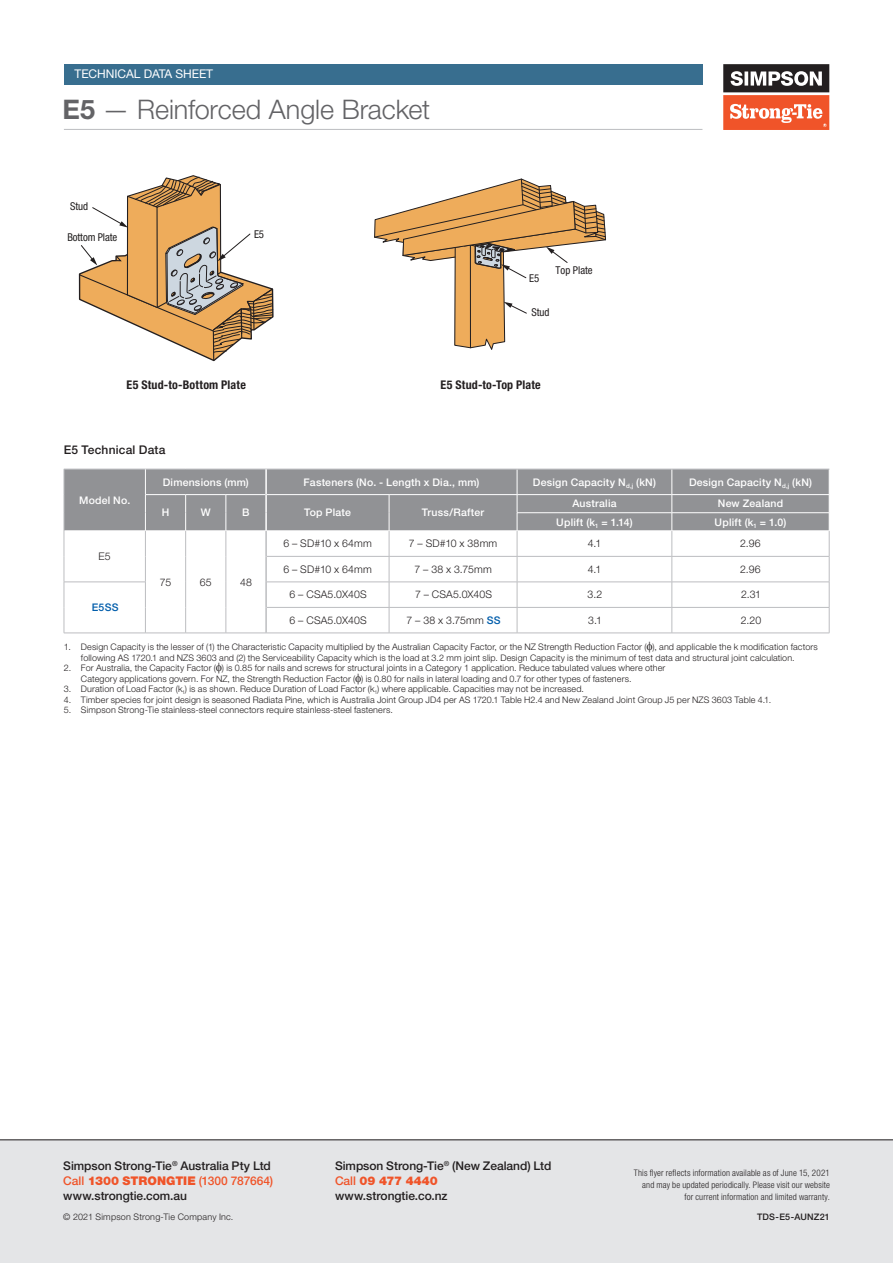
<style>
.page{position:relative;width:893px;height:1263px;background:#fff}
.page>*{position:absolute;margin:0;border:0;box-sizing:border-box;transform-origin:0 0}
.t1{font:300 27px "Helvetica Neue LT Std";letter-spacing:-.005em;color:#636366}
.t2{font:500 12px/15px "Helvetica Neue LT Std";letter-spacing:-.005em;color:#231f20}
.t3{font:700 condensed 12px "Helvetica Neue LT Std";letter-spacing:.015em;color:#231f20}
.t4{font:12px "Helvetica Neue LT Std";letter-spacing:-.005em;color:#fff}
.t5{font:500 12px "Helvetica Neue LT Std";letter-spacing:.015em;color:#231f20}
.t6{font:10.8px "Helvetica Neue LT Std";color:#211e1e}
.t7{font:condensed 10.8px "Helvetica Neue LT Std";letter-spacing:-.01em;color:#211e1e}
.t8{font:condensed 10.8px "Helvetica Neue LT Std";color:#231f20}
.t9{font:500 10.5px "Helvetica Neue LT Std";letter-spacing:.02em;color:#fff}
.t10{font:300 10.5px "Helvetica Neue LT Std";letter-spacing:.015em;color:#231f20}
.t11{font:500 10.5px "Helvetica Neue LT Std";color:#015dab}
.t12{font:300 9px/10.5px "Helvetica Neue LT Std";letter-spacing:.015em;color:#231f20}
.t13{font:300 condensed 9px/12px "Helvetica Neue LT Std";letter-spacing:.015em;color:#231f20;text-align:right}
.t14{font:500 9px "Helvetica Neue LT Std";letter-spacing:.02em;color:#231f20}
.s1{font-weight:700}
.s2{font-weight:500;color:#015dab}
.s3{color:#f05429}
.s4{font-weight:900;color:#f05429}
</style>
<div class="page">
<div style="left:64px;top:64px;width:638px;height:21px;background:#386e8f"></div>
<hr style="left:64px;top:129px;width:638px;height:1px;background:#bcbdc0">
<div style="left:0;top:1140px;width:893px;height:123px;background:#e4e5e7"></div>
<hr style="left:0;top:1139px;width:893px;height:1px;background:#231f20">
<svg style="left:723px;top:64px;width:106px;height:66px"></svg>
<div style="left:65px;top:470px;width:764px;height:61px;background:#919295"></div>
<svg style="left:65px;top:532px;width:764px;height:101px"></svg>
<hr style="left:145px;top:494px;width:41px;height:1px;background:#fff">
<hr style="left:186px;top:494px;width:40px;height:1px;background:#fff">
<hr style="left:226px;top:494px;width:39px;height:1px;background:#fff">
<hr style="left:267px;top:494px;width:122px;height:1px;background:#fff">
<hr style="left:517px;top:512px;width:155px;height:1px;background:#fff">
<hr style="left:672px;top:512px;width:157px;height:1px;background:#fff">
<hr style="left:64px;top:469px;width:81px;height:1px;background:#bcbdc0">
<hr style="left:145px;top:469px;width:41px;height:1px;background:#bcbdc0">
<hr style="left:186px;top:469px;width:40px;height:1px;background:#bcbdc0">
<hr style="left:226px;top:469px;width:40px;height:1px;background:#bcbdc0">
<svg style="left:145px;top:469px;width:1px;height:164px"></svg>
<svg style="left:185px;top:495px;width:1px;height:138px"></svg>
<svg style="left:226px;top:495px;width:1px;height:138px"></svg>
<svg style="left:829px;top:469px;width:1px;height:164px"></svg>
<hr style="left:266px;top:469px;width:123px;height:1px;background:#bcbdc0">
<hr style="left:389px;top:469px;width:128px;height:1px;background:#bcbdc0">
<hr style="left:517px;top:469px;width:155px;height:1px;background:#bcbdc0">
<hr style="left:672px;top:469px;width:157px;height:1px;background:#bcbdc0">
<hr style="left:389px;top:494px;width:128px;height:1px;background:#fff">
<svg style="left:389px;top:495px;width:1px;height:138px"></svg>
<hr style="left:517px;top:494px;width:155px;height:1px;background:#fff">
<hr style="left:672px;top:494px;width:157px;height:1px;background:#fff">
<svg style="left:517px;top:470px;width:1px;height:163px"></svg>
<svg style="left:672px;top:470px;width:1px;height:163px"></svg>
<hr style="left:64px;top:633px;width:81px;height:1px;background:#bcbdc0">
<hr style="left:145px;top:633px;width:41px;height:1px;background:#bcbdc0">
<hr style="left:186px;top:633px;width:40px;height:1px;background:#bcbdc0">
<hr style="left:226px;top:633px;width:40px;height:1px;background:#bcbdc0">
<hr style="left:266px;top:633px;width:123px;height:1px;background:#bcbdc0">
<hr style="left:389px;top:633px;width:128px;height:1px;background:#bcbdc0">
<hr style="left:517px;top:633px;width:155px;height:1px;background:#bcbdc0">
<hr style="left:672px;top:633px;width:157px;height:1px;background:#bcbdc0">
<hr style="left:265px;top:469px;width:2px;height:26px;background:#fff">
<svg style="left:265px;top:495px;width:2px;height:36px"></svg>
<hr style="left:265px;top:531px;width:2px;height:25px;background:#bcbdc0">
<hr style="left:265px;top:556px;width:2px;height:26px;background:#bcbdc0">
<hr style="left:265px;top:582px;width:2px;height:25px;background:#bcbdc0">
<hr style="left:265px;top:607px;width:2px;height:26px;background:#bcbdc0">
<hr style="left:267px;top:556px;width:122px;height:1px;background:#bcbdc0">
<hr style="left:389px;top:556px;width:128px;height:1px;background:#bcbdc0">
<hr style="left:517px;top:556px;width:155px;height:1px;background:#bcbdc0">
<hr style="left:672px;top:556px;width:157px;height:1px;background:#bcbdc0">
<hr style="left:64px;top:582px;width:82px;height:1px;background:#bcbdc0">
<hr style="left:267px;top:582px;width:122px;height:1px;background:#bcbdc0">
<hr style="left:389px;top:582px;width:128px;height:1px;background:#bcbdc0">
<hr style="left:517px;top:582px;width:155px;height:1px;background:#bcbdc0">
<hr style="left:672px;top:582px;width:157px;height:1px;background:#bcbdc0">
<svg style="left:64px;top:470px;width:1px;height:163px"></svg>
<hr style="left:267px;top:607px;width:122px;height:1px;background:#bcbdc0">
<hr style="left:389px;top:607px;width:128px;height:1px;background:#bcbdc0">
<hr style="left:517px;top:607px;width:155px;height:1px;background:#bcbdc0">
<hr style="left:672px;top:607px;width:157px;height:1px;background:#bcbdc0">
<svg style="left:78px;top:175px;width:196px;height:187px"></svg>
<svg style="left:374px;top:178px;width:233px;height:172px"></svg>
<h2 class="t4" style="left:75px;top:67px;width:140px">TECHNICAL DATA SHEET</h2>
<h1 class="t1" style="left:62px;top:93px;width:369px"><span class="s1">E5</span> — Reinforced Angle Bracket</h1>
<p class="t7" style="left:70px;top:200px;width:19px">Stud</p>
<p class="t7" style="left:67px;top:231px;width:51px">Bottom Plate</p>
<p class="t7" style="left:254px;top:228px;width:12px">E5</p>
<p class="t8" style="left:529px;top:272px;width:12px">E5</p>
<p class="t8" style="left:556px;top:264px;width:39px">Top Plate</p>
<p class="t8" style="left:531px;top:306px;width:20px">Stud</p>
<h2 class="t3" style="left:127px;top:378px;width:121px">E5 Stud-to-Bottom Plate</h2>
<p class="t6" style="left:408px;top:378px;width:158px">E5 Stud-to-Top Plate Installation</p>
<p class="t6" style="left:133px;top:378px;width:110px">SIMPSON Strong-Tie<sup>®</sup></p>
<h2 class="t3" style="left:441px;top:378px;width:102px">E5 Stud-to-Top Plate</h2>
<h2 class="t5" style="left:64px;top:443px;width:103px">E5 Technical Data</h2>
<p class="t9" style="left:79px;top:494px;width:53px">Model No.</p>
<p class="t10" style="left:99px;top:550px;width:14px">E5</p>
<p class="t9" style="left:163px;top:476px;width:88px">Dimensions (mm)</p>
<p class="t9" style="left:304px;top:476px;width:177px">Fasteners (No. - Length x Dia., mm)</p>
<p class="t9" style="left:533px;top:476px;width:125px">Design Capacity N<sub>d,j</sub> (kN)</p>
<p class="t9" style="left:689px;top:476px;width:125px">Design Capacity N<sub>d,j</sub> (kN)</p>
<p class="t9" style="left:162px;top:506px;width:9px">H</p>
<p class="t9" style="left:201px;top:506px;width:11px">W</p>
<p class="t9" style="left:242px;top:506px;width:9px">B</p>
<p class="t9" style="left:304px;top:506px;width:48px">Top Plate</p>
<p class="t9" style="left:422px;top:506px;width:64px">Truss/Rafter</p>
<p class="t9" style="left:572px;top:497px;width:46px">Australia</p>
<p class="t9" style="left:718px;top:497px;width:67px">New Zealand</p>
<p class="t9" style="left:556px;top:515px;width:78px">Uplift (k<sub>1</sub> = 1.14)</p>
<p class="t9" style="left:715px;top:515px;width:73px">Uplift (k<sub>1</sub> = 1.0)</p>
<p class="t10" style="left:160px;top:575px;width:13px">75</p>
<p class="t10" style="left:200px;top:575px;width:13px">65</p>
<p class="t10" style="left:240px;top:575px;width:13px">48</p>
<p class="t10" style="left:283px;top:537px;width:90px">6 – SD#10 x 64mm</p>
<p class="t10" style="left:409px;top:537px;width:90px">7 – SD#10 x 38mm</p>
<p class="t10" style="left:588px;top:537px;width:15px">4.1</p>
<p class="t10" style="left:740px;top:537px;width:22px">2.96</p>
<p class="t10" style="left:283px;top:563px;width:90px">6 – SD#10 x 64mm</p>
<p class="t10" style="left:414px;top:563px;width:79px">7 – 38 x 3.75mm</p>
<p class="t10" style="left:588px;top:563px;width:15px">4.1</p>
<p class="t10" style="left:740px;top:563px;width:22px">2.96</p>
<p class="t10" style="left:290px;top:588px;width:79px">6 – CSA5.0X40S</p>
<p class="t10" style="left:415px;top:588px;width:79px">7 – CSA5.0X40S</p>
<p class="t10" style="left:588px;top:588px;width:16px">3.2</p>
<p class="t10" style="left:741px;top:588px;width:22px">2.31</p>
<p class="t10" style="left:290px;top:614px;width:79px">6 – CSA5.0X40S</p>
<p class="t10" style="left:407px;top:614px;width:96px">7 – 38 x 3.75mm <span class="s2">SS</span></p>
<p class="t10" style="left:588px;top:614px;width:15px">3.1</p>
<p class="t10" style="left:741px;top:614px;width:22px">2.20</p>
<p class="t12" style="left:81px;top:642px;width:738px;text-indent:-17px">1. Design Capacity is the lesser of (1) the Characteristic Capacity multiplied by the Australian Capacity Factor, or the NZ Strength Reduction Factor ( ), and applicable the k modification factors following AS 1720.1 and NZS 3603 and (2) the Serviceability Capacity which is the load at 3.2 mm joint slip. Design Capacity is the minimum of test data and structural joint calculation.</p>
<p class="t12" style="left:81px;top:663px;width:586px;text-indent:-17px">2. For Australia, the Capacity Factor ( ) is 0.85 for nails and screws for structural joints in a Category 1 application. Reduce tabulated values where other<br>Category applications govern. For NZ, the Strength Reduction Factor ( ) is 0.80 for nails in lateral loading and 0.7 for other types of fasteners.</p>
<p class="t12" style="left:64px;top:684px;width:522px">3. Duration of Load Factor (k<sub>1</sub>) is as shown. Reduce Duration of Load Factor (k<sub>1</sub>) where applicable. Capacities may not be increased.</p>
<p class="t12" style="left:64px;top:694px;width:709px">4. Timber species for joint design is seasoned Radiata Pine, which is Australia Joint Group JD4 per AS 1720.1 Table H2.4 and New Zealand Joint Group J5 per NZS 3603 Table 4.1.</p>
<p class="t12" style="left:64px;top:705px;width:330px">5. Simpson Strong-Tie stainless-steel connectors require stainless-steel fasteners.</p>
<p class="t11" style="left:92px;top:601px;width:28px">E5SS</p>
<h2 class="t2" style="left:63px;top:1158px;width:211px">Simpson Strong-Tie<sup>®</sup> Australia Pty Ltd<br><span class="s3">Call</span> <span class="s4">1300 STRONGTIE</span> <span class="s3">(1300 787664) </span>www.strongtie.com.au</h2>
<h2 class="t2" style="left:335px;top:1158px;width:218px">Simpson Strong-Tie<sup>®</sup> (New Zealand) Ltd<br><span class="s3">Call</span> <span class="s4">09 477 4440 </span>www.strongtie.co.nz</h2>
<p class="t12" style="left:63px;top:1212px;width:172px">© 2021 Simpson Strong‑Tie Company Inc.</p>
<p class="t14" style="left:757px;top:1212px;width:74px">TDS-E5-AUNZ21</p>
<p class="t13" style="left:634px;top:1166px;width:198px">This flyer reflects information available as of June 15, 2021 and may be updated periodically. Please visit our website for current information and limited warranty.</p>
</div>
